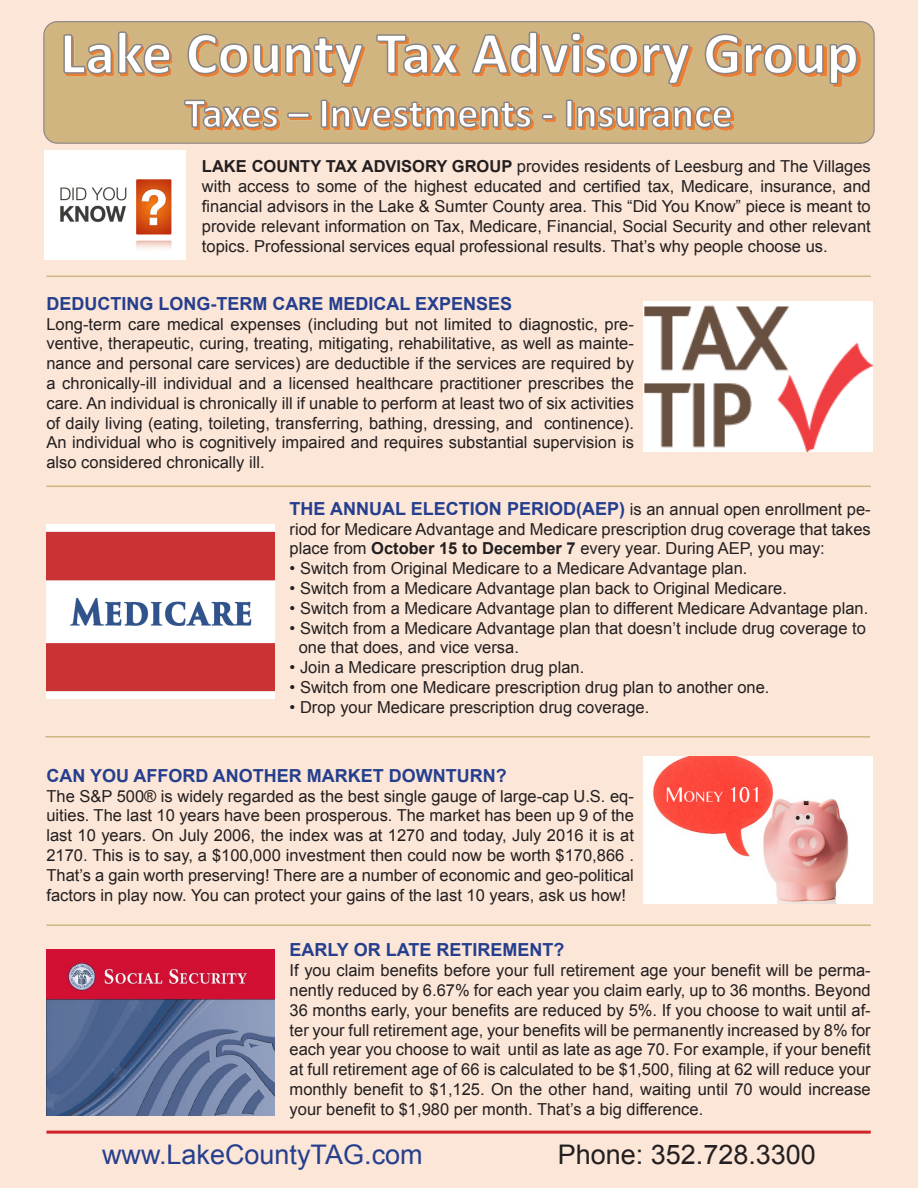
<style>
.page{position:relative;width:918px;height:1188px;background:#fce6d7}
.page>*{position:absolute;margin:0;border:0;box-sizing:border-box;transform-origin:0 0}
.t1{font:27px "Arial";color:#253f8e}
.t2{font:27px "Arial";color:#231f20}
.t3{font:700 18px "Arial";color:#253f8e}
.t4{font:16.5px/19.8px "Arial";color:#231f20;text-align:justify}
.s1{font-weight:700}
.s2{font-weight:400;font-size:16.5px;color:#231f20}
</style>
<div class="page">
<img style="left:45px;top:151px;width:141px;height:109px">
<img style="left:644px;top:301px;width:229px;height:151px">
<img style="left:46px;top:524px;width:229px;height:175px">
<img style="left:644px;top:756px;width:229px;height:148px">
<img style="left:46px;top:950px;width:229px;height:165px">
<div style="left:44px;top:22px;width:830px;height:121px;background:#d0b581;border-radius:14px"></div>
<img style="left:59px;top:21px;width:805px;height:66px">
<img style="left:183px;top:85px;width:554px;height:67px">
<svg style="left:62px;top:30px;width:796px;height:55px"></svg>
<svg style="left:183px;top:98px;width:550px;height:31px"></svg>
<hr style="left:46px;top:276px;width:825px;height:1px;background:#ceb582">
<hr style="left:46px;top:486px;width:825px;height:1px;background:#ceb582">
<hr style="left:46px;top:736px;width:824px;height:2px;background:#ceb582">
<hr style="left:46px;top:924px;width:825px;height:2px;background:#ceb582">
<hr style="left:46px;top:1131px;width:825px;height:3px;background:#d1232a">
<p class="t4" style="left:202px;top:157px;width:670px"><span class="s1">LAKE COUNTY TAX ADVISORY GROUP</span> provides residents of Leesburg and The Villages with access to some of the highest educated and certified tax, Medicare, insurance, and financial advisors in the Lake &amp; Sumter County area. This “Did You Know” piece is meant to provide relevant information on Tax, Medicare, Financial, Social Security and other relevant topics. Professional services equal professional results. That’s why people choose us.</p>
<p class="t3" style="left:46px;top:292px;width:467px">DEDUCTING LONG-TERM CARE MEDICAL EXPENSES</p>
<p class="t4" style="left:46px;top:314px;width:589px">Long-term care medical expenses (including but not limited to diagnostic, pre&shy;ventive, therapeutic, curing, treating, mitigating, rehabilitative, as well as mainte&shy;nance and personal care services) are deductible if the services are required by a chronically-ill individual and a licensed healthcare practitioner prescribes the care. An individual is chronically ill if unable to perform at least two of six activities of daily living (eating, toileting, transferring, bathing, dressing, and continence).<br>An individual who is cognitively impaired and requires substantial supervision is also considered chronically ill.</p>
<p class="t3" style="left:290px;top:497px;width:583px">THE ANNUAL ELECTION PERIOD(AEP) <span class="s2">is an annual open enrollment pe-</span></p>
<p class="t4" style="left:290px;top:519px;width:583px">riod for Medicare Advantage and Medicare prescription drug coverage that takes place from <span class="s1">October 15 to December 7</span> every year. During AEP, you may:</p>
<p class="t4" style="left:290px;top:559px;width:459px">• Switch from Original Medicare to a Medicare Advantage plan.</p>
<p class="t4" style="left:290px;top:578px;width:499px">• Switch from a Medicare Advantage plan back to Original Medicare.</p>
<p class="t4" style="left:290px;top:598px;width:580px">• Switch from a Medicare Advantage plan to different Medicare Advantage plan.</p>
<p class="t4" style="left:299px;top:618px;width:569px;text-indent:-9px">• Switch from a Medicare Advantage plan that doesn’t include drug coverage to one that does, and vice versa.</p>
<p class="t4" style="left:290px;top:658px;width:296px">• Join a Medicare prescription drug plan.</p>
<p class="t4" style="left:290px;top:677px;width:481px">• Switch from one Medicare prescription drug plan to another one.</p>
<p class="t4" style="left:290px;top:697px;width:361px">• Drop your Medicare prescription drug coverage.</p>
<p class="t3" style="left:46px;top:764px;width:462px">CAN YOU AFFORD ANOTHER MARKET DOWNTURN?</p>
<p class="t4" style="left:46px;top:786px;width:589px">The S&amp;P 500® is widely regarded as the best single gauge of large-cap U.S. eq&shy;uities. The last 10 years have been prosperous. The market has been up 9 of the last 10 years. On July 2006, the index was at 1270 and today, July 2016 it is at 2170. This is to say, a $100,000 investment then could now be worth $170,866 .<br>That’s a gain worth preserving! There are a number of economic and geo-political factors in play now. You can protect your gains of the last 10 years, ask us how!</p>
<p class="t3" style="left:290px;top:938px;width:276px">EARLY OR LATE RETIREMENT?</p>
<p class="t4" style="left:290px;top:961px;width:583px">If you claim benefits before your full retirement age your benefit will be perma&shy;nently reduced by 6.67% for each year you claim early, up to 36 months. Beyond 36 months early, your benefits are reduced by 5%. If you choose to wait until af&shy;ter your full retirement age, your benefits will be permanently increased by 8% for each year you choose to wait until as late as age 70. For example, if your benefit at full retirement age of 66 is calculated to be $1,500, filing at 62 will reduce your monthly benefit to $1,125. On the other hand, waiting until 70 would increase your benefit to $1,980 per month. That’s a big difference.</p>
<p class="t1" style="left:102px;top:1136px;width:322px">www.LakeCountyTAG.com</p>
<p class="t2" style="left:558px;top:1136px;width:260px">Phone: 352.728.3300</p>
</div>
